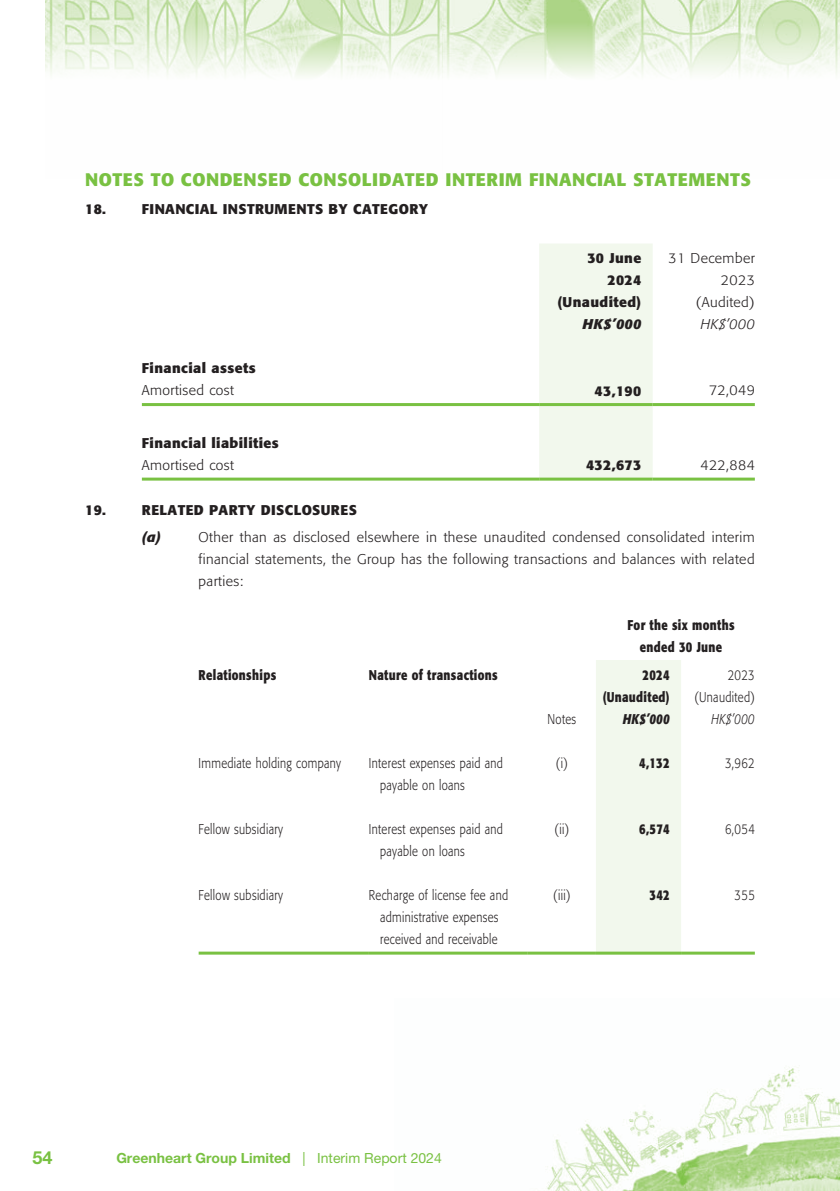
<style>
.page{position:relative;width:840px;height:1191px;background:#fff}
.page>*{position:absolute;margin:0;border:0;box-sizing:border-box;transform-origin:0 0}
.t1{font:700 18px "Formata";letter-spacing:.03em;color:#79c142}
.t2{font:700 18px "Helvetica Neue LT Std";color:#79c142}
.t3{font:300 14px/22px "Formata";letter-spacing:.03em;color:#231f20;scale:.8 1}
.t4{font:300 14px/22px "Formata";letter-spacing:.03em;color:#231f20;text-align:right}
.t5{font:700 14px/22px "Formata";letter-spacing:.03em;color:#231f20;text-align:right}
.t6{font:700 14px/22px "Formata";letter-spacing:.03em;color:#231f20;text-align:center;scale:.8 1}
.t7{font:700 14px "Helvetica Neue LT Std";color:#79c142}
.t8{font:italic 700 14px "Formata";letter-spacing:.03em;color:#231f20}
.t9{font:italic 300 14px "Formata";letter-spacing:.03em;color:#231f20}
.t10{font:italic 700 14px "Formata";letter-spacing:.03em;color:#231f20;scale:.8 1}
.t11{font:italic 300 14px "Formata";letter-spacing:.03em;color:#231f20;scale:.8 1}
.s1{font-weight:400}
</style>
<div class="page">
<img style="left:547px;top:1067px;width:292px;height:124px">
<img style="left:45px;top:0;width:794px;height:77px">
<div style="left:539px;top:244px;width:113px;height:233px;background:#f2f8ed"></div>
<hr style="left:142px;top:403px;width:397px;height:3px;background:#79c142">
<hr style="left:539px;top:403px;width:113px;height:3px;background:#79c142">
<hr style="left:652px;top:403px;width:102px;height:3px;background:#79c142">
<hr style="left:142px;top:477px;width:397px;height:3px;background:#79c142">
<hr style="left:539px;top:477px;width:113px;height:3px;background:#79c142">
<hr style="left:652px;top:477px;width:102px;height:3px;background:#79c142">
<div style="left:596px;top:660px;width:84px;height:291px;background:#f2f8ed"></div>
<hr style="left:198px;top:951px;width:171px;height:3px;background:#79c142">
<hr style="left:369px;top:951px;width:158px;height:3px;background:#79c142">
<hr style="left:527px;top:951px;width:68px;height:3px;background:#79c142">
<hr style="left:595px;top:951px;width:85px;height:3px;background:#79c142">
<hr style="left:680px;top:951px;width:74px;height:3px;background:#79c142">
<p class="t1" style="left:85px;top:168px;width:667px">NOTES TO CONDENSED CONSOLIDATED INTERIM FINANCIAL STATEMENTS</p>
<p class="t5" style="left:85px;top:198px;width:22px">18.</p>
<p class="t5" style="left:142px;top:198px;width:288px">FINANCIAL INSTRUMENTS BY CATEGORY</p>
<p class="t5" style="left:587px;top:247px;width:55px">30 June<br>2024</p>
<p class="t4" style="left:668px;top:248px;width:88px">31 December<br>2023</p>
<p class="t5" style="left:557px;top:291px;width:85px">(Unaudited)</p>
<p class="t4" style="left:695px;top:292px;width:60px">(Audited)</p>
<p class="t8" style="left:582px;top:316px;width:60px">HK$’000</p>
<p class="t9" style="left:700px;top:316px;width:56px">HK$’000</p>
<p class="t5" style="left:142px;top:357px;width:115px">Financial assets</p>
<p class="t4" style="left:142px;top:380px;width:94px">Amortised cost</p>
<p class="t5" style="left:594px;top:379px;width:48px">43,190</p>
<p class="t4" style="left:708px;top:380px;width:47px">72,049</p>
<p class="t5" style="left:142px;top:432px;width:138px">Financial liabilities</p>
<p class="t4" style="left:142px;top:454px;width:94px">Amortised cost</p>
<p class="t5" style="left:585px;top:454px;width:57px">432,673</p>
<p class="t4" style="left:700px;top:454px;width:56px">422,884</p>
<p class="t5" style="left:85px;top:498px;width:22px">19.</p>
<p class="t5" style="left:142px;top:498px;width:216px">RELATED PARTY DISCLOSURES</p>
<p class="t8" style="left:142px;top:528px;width:20px">(a)</p>
<p class="t4" style="left:198px;top:526px;width:557px;text-align:justify">Other than as disclosed elsewhere in these unaudited condensed consolidated interim financial statements, the Group has the following transactions and balances with related parties:</p>
<p class="t6" style="left:627px;top:614px;width:135px">For the six months ended 30 June</p>
<p class="t6" style="left:198px;top:664px;width:99px">Relationships</p>
<p class="t6" style="left:369px;top:664px;width:163px">Nature of transactions</p>
<p class="t6" style="left:642px;top:664px;width:35px">2024</p>
<p class="t3" style="left:727px;top:664px;width:35px">2023</p>
<p class="t6" style="left:602px;top:686px;width:85px">(Unaudited)</p>
<p class="t3" style="left:694px;top:686px;width:77px">(Unaudited)</p>
<p class="t3" style="left:547px;top:708px;width:37px">Notes</p>
<p class="t10" style="left:622px;top:710px;width:60px">HK$’000</p>
<p class="t11" style="left:711px;top:711px;width:56px">HK$’000</p>
<p class="t3" style="left:198px;top:752px;width:180px">Immediate holding company</p>
<p class="t3" style="left:380px;top:752px;width:155px;text-indent:-11px">Interest expenses paid and payable on loans</p>
<p class="t3" style="left:555px;top:752px;width:16px">(i)</p>
<p class="t6" style="left:639px;top:752px;width:40px">4,132</p>
<p class="t3" style="left:724px;top:752px;width:39px">3,962</p>
<p class="t3" style="left:198px;top:818px;width:107px">Fellow subsidiary</p>
<p class="t3" style="left:380px;top:818px;width:155px;text-indent:-11px">Interest expenses paid and payable on loans</p>
<p class="t3" style="left:554px;top:818px;width:20px">(ii)</p>
<p class="t6" style="left:639px;top:818px;width:40px">6,574</p>
<p class="t3" style="left:724px;top:818px;width:39px">6,054</p>
<p class="t3" style="left:198px;top:884px;width:107px">Fellow subsidiary</p>
<p class="t3" style="left:369px;top:884px;width:175px;text-align:center">Recharge of license fee and administrative expenses received and receivable</p>
<p class="t3" style="left:553px;top:884px;width:23px">(iii)</p>
<p class="t6" style="left:649px;top:884px;width:27px">342</p>
<p class="t3" style="left:734px;top:884px;width:27px">355</p>
<p class="t2" style="left:33px;top:1146px;width:22px">54</p>
<p class="t7" style="left:116px;top:1148px;width:327px">Greenheart Group Limited <span class="s1">| Interim Report 2024</span></p>
</div>
